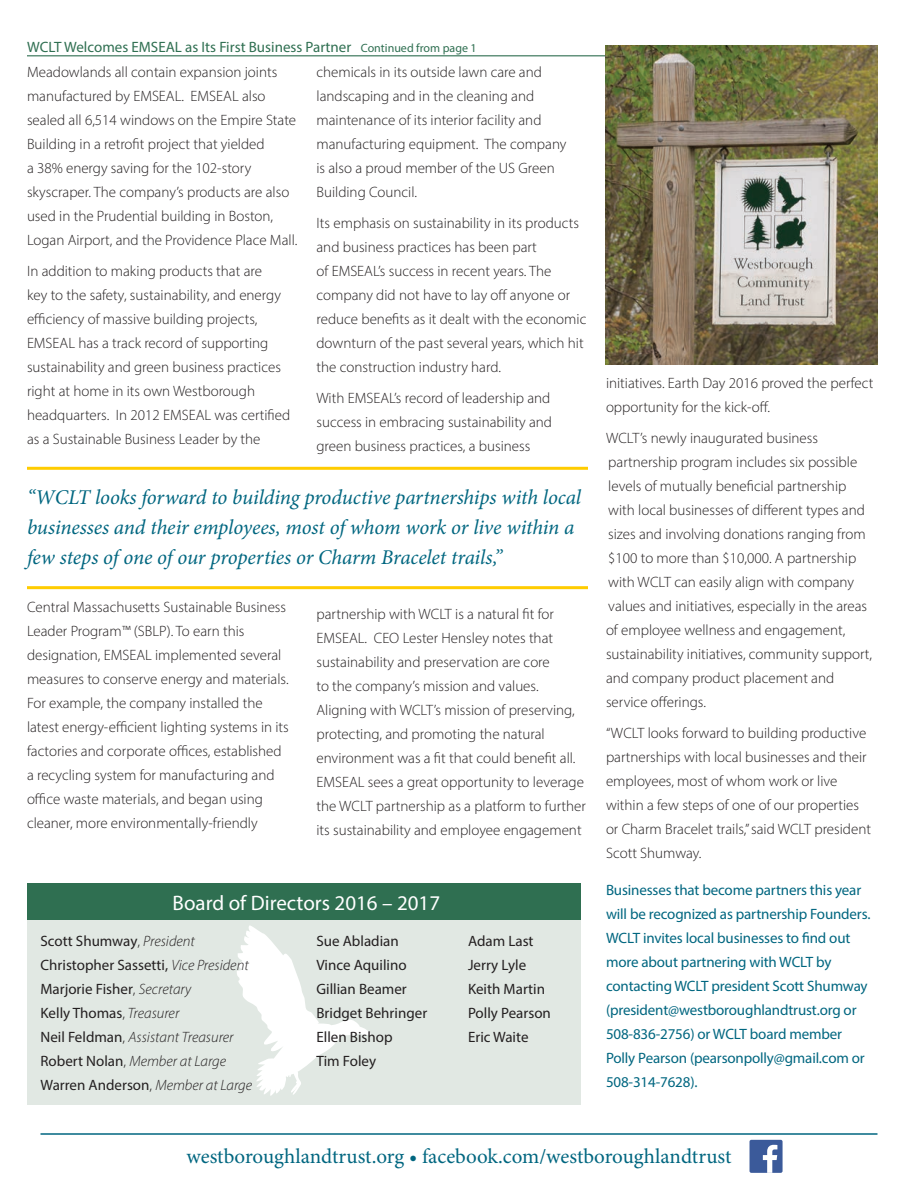
<style>
.page{position:relative;width:918px;height:1188px;background:#fff}
.page>*{position:absolute;margin:0;border:0;box-sizing:border-box;transform-origin:0 0}
.body_copy{font:italic 21px/30px "Minion Pro";letter-spacing:-.01em;color:#006680}
.t1{font:21px "Minion Pro";letter-spacing:-.005em;color:#006680}
.t2{font:21px "Myriad Pro";color:#fff}
.body_copy-2{font:300 15px/24px "Myriad Pro";color:#231f20}
.body_copy-3{font:15px/24px "Myriad Pro";letter-spacing:-.01em;color:#006680}
.body_copy-4{font:15px "Myriad Pro";color:#231f20}
.Continued_from_page{font:15px "Myriad Pro";color:#2f6f51}
.body_copy-5{font:italic 300 15px "Myriad Pro";color:#231f20}
.s1{font-size:12px}
.s2{font-weight:300}
.s3{font-weight:300;font-style:italic}
.s4{font-weight:400;font-style:normal}
.s5{font-style:normal}
</style>
<div class="page">
<div style="left:27px;top:917px;width:553px;height:187px;background:#e1e8e3"></div>
<svg style="left:237px;top:925px;width:134px;height:171px"></svg>
<div style="left:27px;top:883px;width:553px;height:37px;background:#2f6f51"></div>
<hr style="left:27px;top:55px;width:579px;height:1px;background:#2f6f51">
<hr style="left:27px;top:467px;width:561px;height:3px;background:#fc0">
<hr style="left:27px;top:586px;width:561px;height:3px;background:#fc0">
<img style="left:605px;top:46px;width:273px;height:318px">
<div style="left:750px;top:1140px;width:33px;height:33px;background:#3b5a9a;border-radius:2px"></div>
<svg style="left:763px;top:1145px;width:14px;height:28px"></svg>
<hr style="left:40px;top:1133px;width:838px;height:2px;background:#006680">
<p class="Continued_from_page" style="left:27px;top:37px;width:451px">WCLT Welcomes EMSEAL as Its First Business Partner <span class="s1">Continued from page 1</span></p>
<p class="body_copy-2" style="left:27px;top:60px;width:272px">Meadowlands all contain expansion joints manufactured by EMSEAL. EMSEAL also sealed all 6,514 windows on the Empire State Building in a retrofit project that yielded<br>a 38% energy saving for the 102-story skyscraper. The company’s products are also used in the Prudential building in Boston, Logan Airport, and the Providence Place Mall.</p>
<p class="body_copy-2" style="left:27px;top:259px;width:265px">In addition to making products that are<br>key to the safety, sustainability, and energy efficiency of massive building projects, EMSEAL has a track record of supporting sustainability and green business practices right at home in its own Westborough headquarters. In 2012 EMSEAL was certified as a Sustainable Business Leader by the</p>
<p class="body_copy-2" style="left:316px;top:60px;width:252px">chemicals in its outside lawn care and landscaping and in the cleaning and maintenance of its interior facility and manufacturing equipment. The company is also a proud member of the US Green Building Council.</p>
<p class="body_copy-2" style="left:316px;top:211px;width:271px">Its emphasis on sustainability in its products and business practices has been part<br>of EMSEAL’s success in recent years. The company did not have to lay off anyone or reduce benefits as it dealt with the economic downturn of the past several years, which hit the construction industry hard.</p>
<p class="body_copy-2" style="left:316px;top:385px;width:237px;text-align:justify">With EMSEAL’s record of leadership and success in embracing sustainability and green business practices, a business</p>
<p class="body_copy" style="left:27px;top:483px;width:556px">“WCLT looks forward to building productive partnerships with local businesses and their employees, most of whom work or live within a few steps of one of our properties or Charm Bracelet trails,”</p>
<p class="body_copy-2" style="left:27px;top:595px;width:263px">Central Massachusetts Sustainable Business Leader Program™ (SBLP). To earn this designation, EMSEAL implemented several measures to conserve energy and materials.<br>For example, the company installed the latest energy-efficient lighting systems in its factories and corporate offices, established a recycling system for manufacturing and office waste materials, and began using cleaner, more environmentally-friendly</p>
<p class="body_copy-2" style="left:316px;top:601px;width:271px">partnership with WCLT is a natural fit for EMSEAL. CEO Lester Hensley notes that sustainability and preservation are core<br>to the company’s mission and values.<br>Aligning with WCLT’s mission of preserving, protecting, and promoting the natural environment was a fit that could benefit all.<br>EMSEAL sees a great opportunity to leverage the WCLT partnership as a platform to further its sustainability and employee engagement</p>
<p class="t2" style="left:173px;top:890px;width:269px">Board of Directors 2016 – 2017</p>
<p class="body_copy-4" style="left:40px;top:932px;width:156px">Scott Shumway<span class="s2">,</span> <span class="s3">President</span></p>
<p class="body_copy-4" style="left:40px;top:956px;width:210px">Christopher Sassetti, <span class="s3">Vice President</span></p>
<p class="body_copy-4" style="left:40px;top:980px;width:152px">Marjorie Fisher<span class="s2">,</span> <span class="s3">Secretary</span></p>
<p class="body_copy-4" style="left:40px;top:1004px;width:140px">Kelly Thomas<span class="s2">,</span> <span class="s3">Treasurer</span></p>
<p class="body_copy-5" style="left:40px;top:1028px;width:195px"><span class="s4">Neil Feldman</span><span class="s5">,</span> Assistant Treasurer</p>
<p class="body_copy-5" style="left:40px;top:1052px;width:187px"><span class="s4">Robert Nolan</span><span class="s5">,</span> Member at Large</p>
<p class="body_copy-4" style="left:40px;top:1076px;width:213px">Warren Anderson<span class="s2">,</span> <span class="s3">Member at Large</span></p>
<p class="body_copy-4" style="left:316px;top:932px;width:84px">Sue Abladian</p>
<p class="body_copy-4" style="left:316px;top:956px;width:92px">Vince Aquilino</p>
<p class="body_copy-4" style="left:316px;top:980px;width:92px">Gillian Beamer</p>
<p class="body_copy-4" style="left:316px;top:1004px;width:112px">Bridget Behringer</p>
<p class="body_copy-4" style="left:316px;top:1028px;width:78px">Ellen Bishop</p>
<p class="body_copy-4" style="left:316px;top:1052px;width:61px">Tim Foley</p>
<p class="body_copy-4" style="left:468px;top:932px;width:67px">Adam Last</p>
<p class="body_copy-4" style="left:468px;top:956px;width:60px">Jerry Lyle</p>
<p class="body_copy-4" style="left:468px;top:980px;width:79px">Keith Martin</p>
<p class="body_copy-4" style="left:468px;top:1004px;width:84px">Polly Pearson</p>
<p class="body_copy-4" style="left:468px;top:1028px;width:62px">Eric Waite</p>
<p class="body_copy-2" style="left:606px;top:371px;width:269px">initiatives. Earth Day 2016 proved the perfect opportunity for the kick-off.</p>
<p class="body_copy-2" style="left:606px;top:426px;width:268px">WCLT’s newly inaugurated business partnership program includes six possible levels of mutually beneficial partnership with local businesses of different types and sizes and involving donations ranging from $100 to more than $10,000. A partnership with WCLT can easily align with company values and initiatives, especially in the areas of employee wellness and engagement, sustainability initiatives, community support, and company product placement and service offerings.</p>
<p class="body_copy-2" style="left:606px;top:721px;width:267px">“WCLT looks forward to building productive partnerships with local businesses and their employees, most of whom work or live within a few steps of one of our properties or Charm Bracelet trails,” said WCLT president Scott Shumway.</p>
<p class="body_copy-3" style="left:606px;top:878px;width:266px">Businesses that become partners this year will be recognized as partnership Founders.<br>WCLT invites local businesses to find out more about partnering with WCLT by contacting WCLT president Scott Shumway (president@westboroughlandtrust.org or 508-836-2756) or WCLT board member Polly Pearson (pearsonpolly@gmail.com or 508-314-7628).</p>
<p class="t1" style="left:187px;top:1142px;width:546px">westboroughlandtrust.org • facebook.com/westboroughlandtrust</p>
</div>
